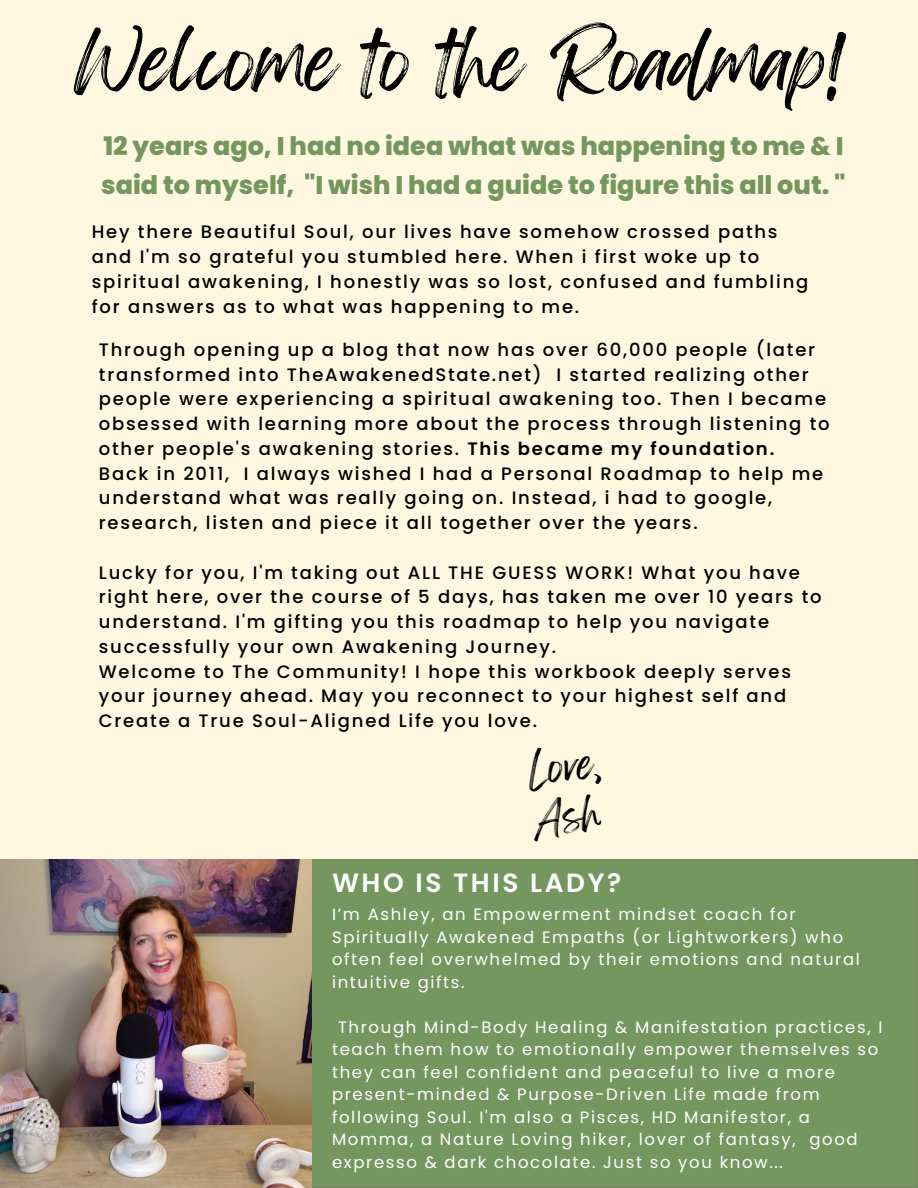
<style>
.page{position:relative;width:918px;height:1188px;background:#fff7df}
.page>*{position:absolute;margin:0;border:0;box-sizing:border-box;transform-origin:0 0}
.t1{font:69px "Feeling Passionate";color:#000}
.t2{font:35.7px "Feeling Passionate";color:#000}
.t3{font:600 26.4px "Poppins";letter-spacing:.1em;color:#fff}
.t4{font:800 25.5px/38.2px "Poppins";color:#74965f}
.t5{font:500 18px/24.8px "Poppins";letter-spacing:.1em;color:#000}
.t6{font:16.5px/22.5px "Poppins";letter-spacing:.1em;color:#fff}
.s1{font-weight:600}
</style>
<div class="page">
<div style="left:311px;top:859px;width:607px;height:329px;background:#74965f"></div>
<img style="left:0;top:859px;width:311px;height:329px">
<p class="t1" style="left:73px;top:6px;width:773px">Welcome to the Roadmap!</p>
<p class="t4" style="left:101px;top:127px;width:746px">12 years ago, I had no idea what was happening to me &amp; I said to myself, "I wish I had a guide to figure this all out. "</p>
<p class="t5" style="left:92px;top:220px;width:718px">Hey there Beautiful Soul, our lives have somehow crossed paths and I'm so grateful you stumbled here. When i first woke up to spiritual awakening, I honestly was so lost, confused and fumbling for answers as to what was happening to me.</p>
<p class="t5" style="left:99px;top:337px;width:732px">Through opening up a blog that now has over 60,000 people (later transformed into TheAwakenedState.net) I started realizing other people were experiencing a spiritual awakening too. Then I became obsessed with learning more about the process through listening to other people's awakening stories. <span class="s1">This became my foundation.<br></span>Back in 2011, I always wished I had a Personal Roadmap to help me understand what was really going on. Instead, i had to google, research, listen and piece it all together over the years.</p>
<p class="t5" style="left:99px;top:560px;width:724px">Lucky for you, I'm taking out ALL THE GUESS WORK! What you have right here, over the course of 5 days, has taken me over 10 years to understand. I'm gifting you this roadmap to help you navigate successfully your own Awakening Journey.</p>
<p class="t5" style="left:99px;top:659px;width:694px">Welcome to The Community! I hope this workbook deeply serves your journey ahead. May you reconnect to your highest self and<br>Create a True Soul-Aligned Life you love.</p>
<p class="t2" style="left:524px;top:742px;width:75px;rotate:-7deg">Love,</p>
<p class="t3" style="left:332px;top:864px;width:291px">WHO IS THIS LADY?</p>
<p class="t6" style="left:332px;top:903px;width:529px">I’m Ashley, an Empowerment mindset coach for Spiritually Awakened Empaths (or Lightworkers) who often feel overwhelmed by their emotions and natural intuitive gifts.</p>
<p class="t6" style="left:332px;top:1016px;width:552px;text-indent:6px">Through Mind-Body Healing &amp; Manifestation practices, I teach them how to emotionally empower themselves so they can feel confident and peaceful to live a more present-minded &amp; Purpose-Driven Life made from following Soul. I'm also a Pisces, HD Manifestor, a Momma, a Nature Loving hiker, lover of fantasy, good expresso &amp; dark chocolate. Just so you know...</p>
</div>
